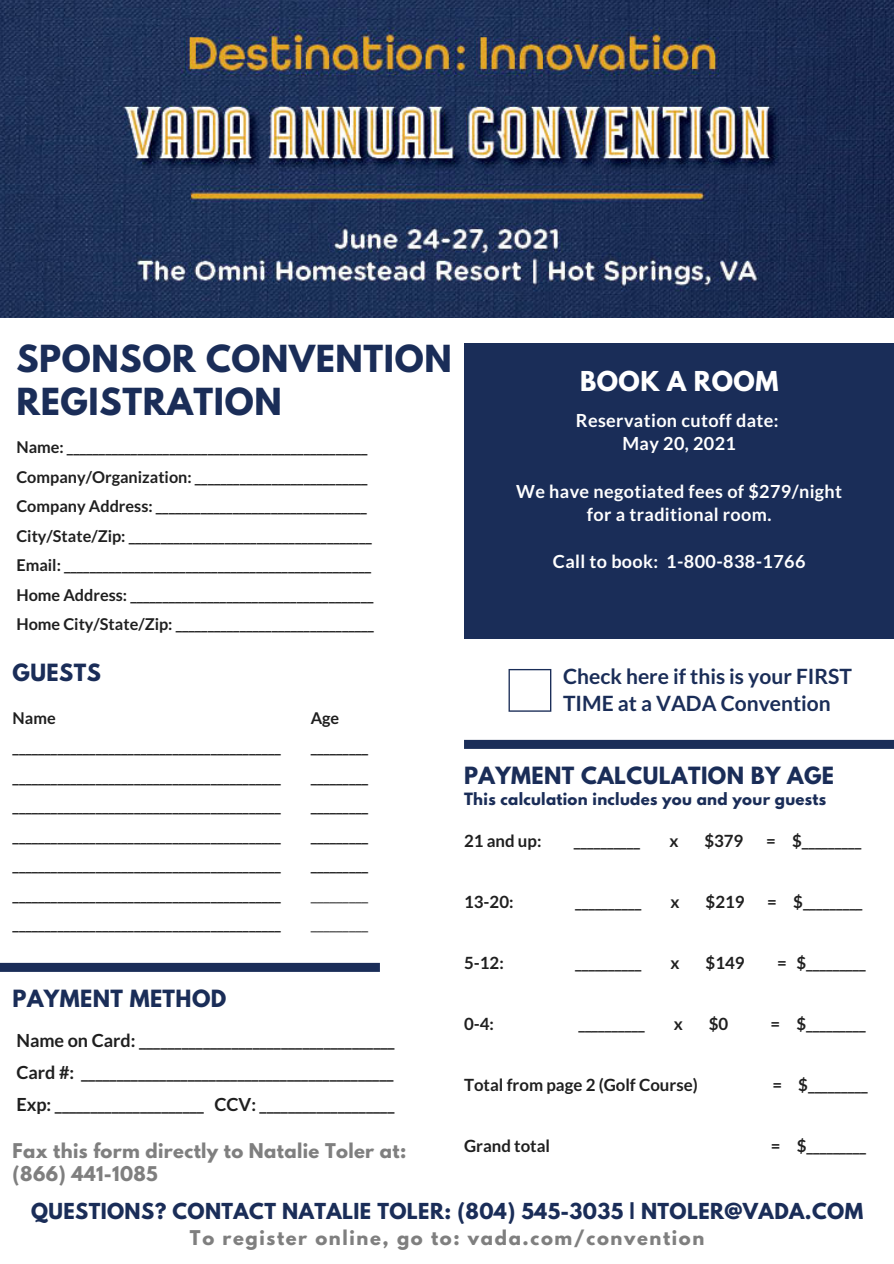
<style>
.page{position:relative;width:894px;height:1264px;background:#fff}
.page>*{position:absolute;margin:0;border:0;box-sizing:border-box;transform-origin:0 0}
.t1{font:700 33px/42.8px "League Spartan";letter-spacing:.02em;color:#1a2d58}
.t2{font:700 24.3px "League Spartan";letter-spacing:.02em;color:#fff}
.t3{font:700 21px/27px "Lato";color:#1a2d58}
.t4{font:700 21px "League Spartan";letter-spacing:.02em;color:#1a2d58}
.t5{font:700 19.5px "League Spartan";letter-spacing:.02em;color:#1a2d58}
.t6{font:700 18px "Lato";color:#1f1f1f}
.t7{font:700 18px/23.7px "Lato";letter-spacing:.02em;color:#fff;text-align:center}
.t8{font:700 18px/23px "League Spartan";letter-spacing:.02em;color:#7f7f7f}
.t9{font:700 18px "League Spartan";letter-spacing:.09em;color:#7f7f7f}
.t10{font:700 16.8px "Lato";color:#1f1f1f}
.t11{font:700 16.2px "Lato";color:#1f1f1f}
.t12{font:16.2px "Lato";color:#1f1f1f}
.t13{font:700 15px "League Spartan";letter-spacing:.02em;color:#1a2d58}
</style>
<div class="page">
<div style="left:464px;top:343px;width:429px;height:295px;background:#1a2d58"></div>
<svg style="left:464px;top:740px;width:429px;height:9px;background:#1c2f59"></svg>
<svg style="left:508px;top:669px;width:43px;height:42px"></svg>
<svg style="left:0;top:962px;width:380px;height:9px;background:#304168"></svg>
<img style="left:0;top:0;width:893px;height:317px">
<p class="t1" style="left:16px;top:341px;width:436px">SPONSOR CONVENTION<br>REGISTRATION</p>
<p class="t11" style="left:16px;top:437px;width:352px">Name: _______________________________________________</p>
<p class="t11" style="left:16px;top:467px;width:352px">Company/Organization: ___________________________</p>
<p class="t11" style="left:16px;top:496px;width:352px">Company Address: _________________________________</p>
<p class="t11" style="left:16px;top:526px;width:357px">City/State/Zip: ______________________________________</p>
<p class="t11" style="left:16px;top:555px;width:356px">Email: ________________________________________________</p>
<p class="t11" style="left:16px;top:584px;width:358px">Home Address: ______________________________________</p>
<p class="t11" style="left:16px;top:614px;width:359px">Home City/State/Zip: _______________________________</p>
<p class="t4" style="left:13px;top:662px;width:90px">GUESTS</p>
<p class="t11" style="left:13px;top:707px;width:45px">Name</p>
<p class="t11" style="left:13px;top:737px;width:270px">__________________________________________</p>
<p class="t11" style="left:13px;top:766px;width:270px">__________________________________________</p>
<p class="t11" style="left:13px;top:796px;width:270px">__________________________________________</p>
<p class="t11" style="left:13px;top:825px;width:270px">__________________________________________</p>
<p class="t11" style="left:13px;top:855px;width:270px">__________________________________________</p>
<p class="t11" style="left:13px;top:884px;width:270px">__________________________________________</p>
<p class="t11" style="left:13px;top:914px;width:270px">__________________________________________</p>
<p class="t11" style="left:310px;top:707px;width:30px">Age</p>
<p class="t11" style="left:310px;top:737px;width:59px">_________</p>
<p class="t11" style="left:310px;top:766px;width:59px">_________</p>
<p class="t11" style="left:310px;top:796px;width:59px">_________</p>
<p class="t11" style="left:310px;top:825px;width:59px">_________</p>
<p class="t11" style="left:310px;top:855px;width:59px">_________</p>
<p class="t12" style="left:310px;top:884px;width:59px">_________</p>
<p class="t12" style="left:310px;top:914px;width:59px">_________</p>
<p class="t2" style="left:580px;top:369px;width:200px">BOOK A ROOM</p>
<p class="t7" style="left:575px;top:408px;width:204px">Reservation cutoff date:</p>
<p class="t7" style="left:622px;top:431px;width:115px">May 20, 2021</p>
<p class="t7" style="left:516px;top:478px;width:327px">We have negotiated fees of $279/night for a traditional room.</p>
<p class="t7" style="left:553px;top:549px;width:254px">Call to book: 1-800-838-1766</p>
<p class="t3" style="left:563px;top:662px;width:290px">Check here if this is your FIRST<br>TIME at a VADA Convention</p>
<p class="t4" style="left:464px;top:765px;width:371px">PAYMENT CALCULATION BY AGE</p>
<p class="t13" style="left:464px;top:791px;width:363px">This calculation includes you and your guests</p>
<p class="t10" style="left:464px;top:830px;width:79px">21 and up:</p>
<p class="t10" style="left:573px;top:830px;width:68px">__________</p>
<p class="t10" style="left:669px;top:830px;width:11px">x</p>
<p class="t10" style="left:704px;top:830px;width:40px">$379</p>
<p class="t10" style="left:765px;top:830px;width:97px">= $_________</p>
<p class="t10" style="left:464px;top:891px;width:51px">13-20:</p>
<p class="t10" style="left:464px;top:952px;width:41px">5-12:</p>
<p class="t10" style="left:575px;top:891px;width:68px">__________</p>
<p class="t10" style="left:575px;top:952px;width:68px">__________</p>
<p class="t10" style="left:670px;top:891px;width:11px">x</p>
<p class="t10" style="left:705px;top:891px;width:40px">$219</p>
<p class="t10" style="left:767px;top:891px;width:97px">= $_________</p>
<p class="t10" style="left:670px;top:952px;width:11px">x</p>
<p class="t10" style="left:705px;top:952px;width:40px">$149</p>
<p class="t10" style="left:776px;top:952px;width:90px">= $_________</p>
<p class="t4" style="left:13px;top:988px;width:215px">PAYMENT METHOD</p>
<p class="t6" style="left:16px;top:1029px;width:379px">Name on Card: ____________________________________</p>
<p class="t6" style="left:16px;top:1061px;width:378px">Card #: ____________________________________________</p>
<p class="t6" style="left:16px;top:1093px;width:379px">Exp: _____________________ CCV: ___________________</p>
<p class="t8" style="left:13px;top:1141px;width:395px">Fax this form directly to Natalie Toler at: (866) 441-1085</p>
<p class="t5" style="left:31px;top:1201px;width:833px">QUESTIONS? CONTACT NATALIE TOLER: (804) 545-3035 | NTOLER@VADA.COM</p>
<p class="t10" style="left:673px;top:1013px;width:11px">x</p>
<p class="t10" style="left:708px;top:1013px;width:21px">$0</p>
<p class="t10" style="left:770px;top:1013px;width:97px">= $_________</p>
<p class="t10" style="left:464px;top:1013px;width:31px">0-4:</p>
<p class="t10" style="left:578px;top:1013px;width:68px">__________</p>
<p class="t10" style="left:464px;top:1074px;width:235px">Total from page 2 (Golf Course)</p>
<p class="t10" style="left:772px;top:1074px;width:97px">= $_________</p>
<p class="t10" style="left:464px;top:1135px;width:88px">Grand total</p>
<p class="t10" style="left:770px;top:1135px;width:97px">= $_________</p>
<p class="t9" style="left:190px;top:1229px;width:515px">To register online, go to: vada.com/convention</p>
</div>
